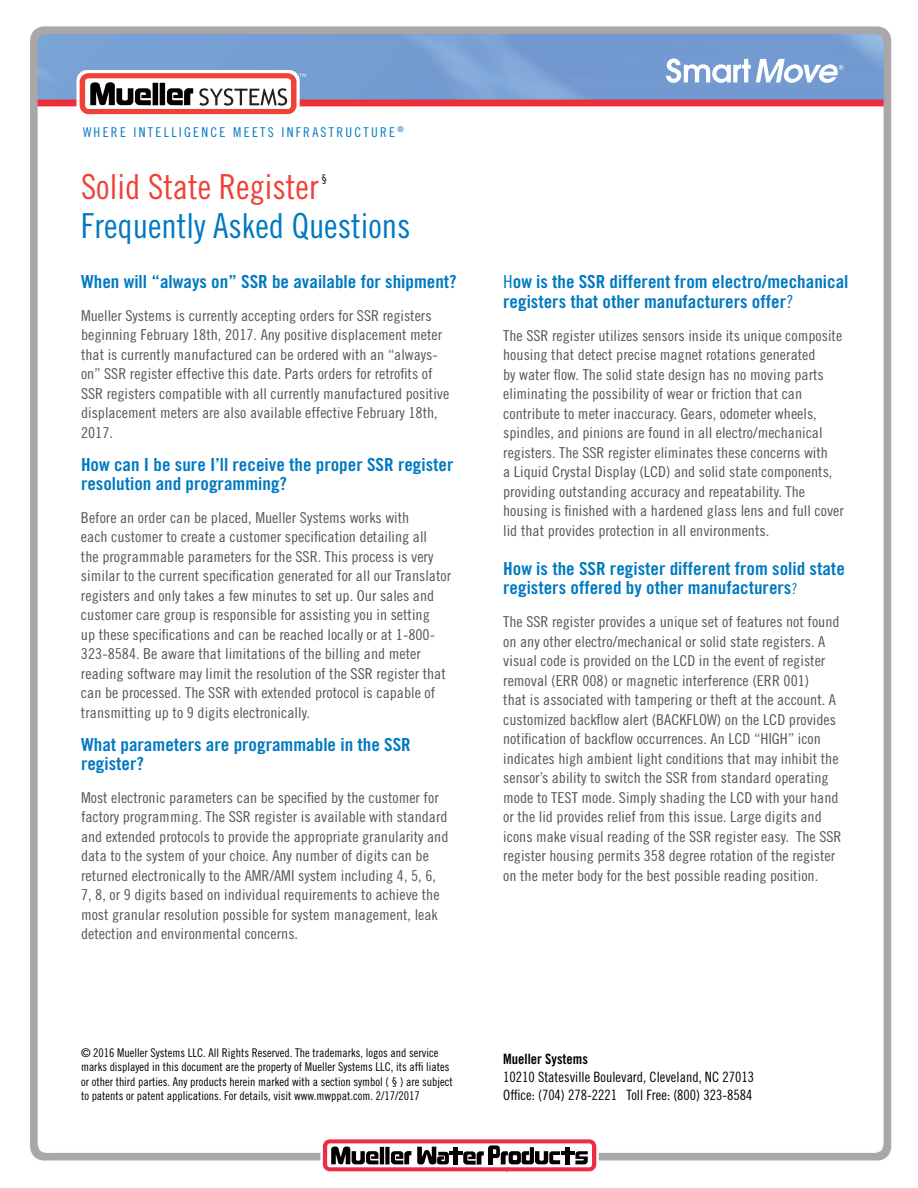
<style>
.page{position:relative;width:918px;height:1188px;background:#fff}
.page>*{position:absolute;margin:0;border:0;box-sizing:border-box;transform-origin:0 0}
.t1{font:34.5px "Trade Gothic Cond Eighteen";color:#0079c1}
.t2{font:34.5px "Trade Gothic Cond Eighteen";color:#ef4135}
.t3{font:18px/19.5px "Trade Gothic Bold Cond Twenty";color:#0079c1;scale:1.07 1}
.t4{font:15px/19.5px "Trade Gothic Cond Eighteen";color:#55565a;scale:1.07 1}
.t5{font:14.25px/18px "Trade Gothic Cond Eighteen";color:#000}
.t6{font:14.25px "Trade Gothic Bold Cond Twenty";color:#000}
.t7{font:13.5px "Trade Gothic Cond Eighteen";letter-spacing:.17em;color:#0079c1}
.t8{font:12px/14.4px "Trade Gothic Cond Eighteen";color:#000}
.s1{font-family:"Trade Gothic Cond Eighteen"}
.s2{font-family:"Trade Gothic Cond Eighteen";font-size:15px}
</style>
<div class="page">
<img style="left:30px;top:26px;width:862px;height:1135px">
<svg style="left:666px;top:58px;width:178px;height:25px"></svg>
<svg style="left:320px;top:1137px;width:279px;height:37px"></svg>
<svg style="left:323px;top:1139px;width:273px;height:32px"></svg>
<svg style="left:76px;top:70px;width:230px;height:47px"></svg>
<p class="t7" style="left:83px;top:124px;width:322px">WHERE INTELLIGENCE MEETS INFRASTRUCTURE <sup>®</sup></p>
<h1 class="t2" style="left:81px;top:166px;width:239px">Solid State Register</h1>
<p class="t8" style="left:321px;top:171px;width:7px">§</p>
<h1 class="t1" style="left:81px;top:205px;width:331px">Frequently Asked Questions</h1>
<p class="t3" style="left:81px;top:272px;width:353px">When will “always on” SSR be available for shipment?</p>
<p class="t4" style="left:81px;top:306px;width:346px">Mueller Systems is currently accepting orders for SSR registers beginning February 18th, 2017. Any positive displacement meter that is currently manufactured can be ordered with an “always&shy;on” SSR register effective this date. Parts orders for retrofits of SSR registers compatible with all currently manufactured positive displacement meters are also available effective February 18th, 2017.</p>
<p class="t3" style="left:81px;top:454px;width:350px">How can I be sure I’ll receive the proper SSR register resolution and programming?</p>
<p class="t4" style="left:81px;top:508px;width:348px">Before an order can be placed, Mueller Systems works with<br>each customer to create a customer specification detailing all<br>the programmable parameters for the SSR. This process is very similar to the current specification generated for all our Translator registers and only takes a few minutes to set up. Our sales and customer care group is responsible for assisting you in setting<br>up these specifications and can be reached locally or at 1-800- 323-8584. Be aware that limitations of the billing and meter reading software may limit the resolution of the SSR register that can be processed. The SSR with extended protocol is capable of transmitting up to 9 digits electronically.</p>
<p class="t3" style="left:81px;top:734px;width:310px">What parameters are programmable in the SSR register?</p>
<p class="t4" style="left:81px;top:788px;width:345px">Most electronic parameters can be specified by the customer for factory programming. The SSR register is available with standard and extended protocols to provide the appropriate granularity and data to the system of your choice. Any number of digits can be returned electronically to the AMR/AMI system including 4, 5, 6, 7, 8, or 9 digits based on individual requirements to achieve the most granular resolution possible for system management, leak detection and environmental concerns.</p>
<p class="t8" style="left:81px;top:1045px;width:373px">© 2016 Mueller Systems LLC. All Rights Reserved. The trademarks, logos and service marks displayed in this document are the property of Mueller Systems LLC, its affi liates or other third parties. Any products herein marked with a section symbol ( § ) are subject to patents or patent applications. For details, visit www.mwppat.com. 2/17/2017</p>
<p class="t3" style="left:503px;top:272px;width:324px"><span class="s1">H</span>ow is the SSR different from electro/mechanical registers that other manufacturers offer<span class="s1">?</span></p>
<p class="t4" style="left:503px;top:325px;width:320px">The SSR register utilizes sensors inside its unique composite housing that detect precise magnet rotations generated<br>by water flow. The solid state design has no moving parts eliminating the possibility of wear or friction that can contribute to meter inaccuracy. Gears, odometer wheels, spindles, and pinions are found in all electro/mechanical registers. The SSR register eliminates these concerns with<br>a Liquid Crystal Display (LCD) and solid state components, providing outstanding accuracy and repeatability. The housing is finished with a hardened glass lens and full cover lid that provides protection in all environments.</p>
<p class="t3" style="left:503px;top:558px;width:321px">How is the SSR register different from solid state registers offered by other manufacturers<span class="s2">?</span></p>
<p class="t4" style="left:503px;top:612px;width:318px">The SSR register provides a unique set of features not found on any other electro/mechanical or solid state registers. A visual code is provided on the LCD in the event of register removal (ERR 008) or magnetic interference (ERR 001)<br>that is associated with tampering or theft at the account. A customized backflow alert (BACKFLOW) on the LCD provides notification of backflow occurrences. An LCD “HIGH” icon indicates high ambient light conditions that may inhibit the sensor’s ability to switch the SSR from standard operating mode to TEST mode. Simply shading the LCD with your hand or the lid provides relief from this issue. Large digits and icons make visual reading of the SSR register easy. The SSR register housing permits 358 degree rotation of the register on the meter body for the best possible reading position.</p>
<p class="t6" style="left:503px;top:1051px;width:86px">Mueller Systems</p>
<p class="t5" style="left:503px;top:1068px;width:252px">10210 Statesville Boulevard, Cleveland, NC 27013<br>Office: (704) 278-2221 Toll Free: (800) 323-8584</p>
</div>
